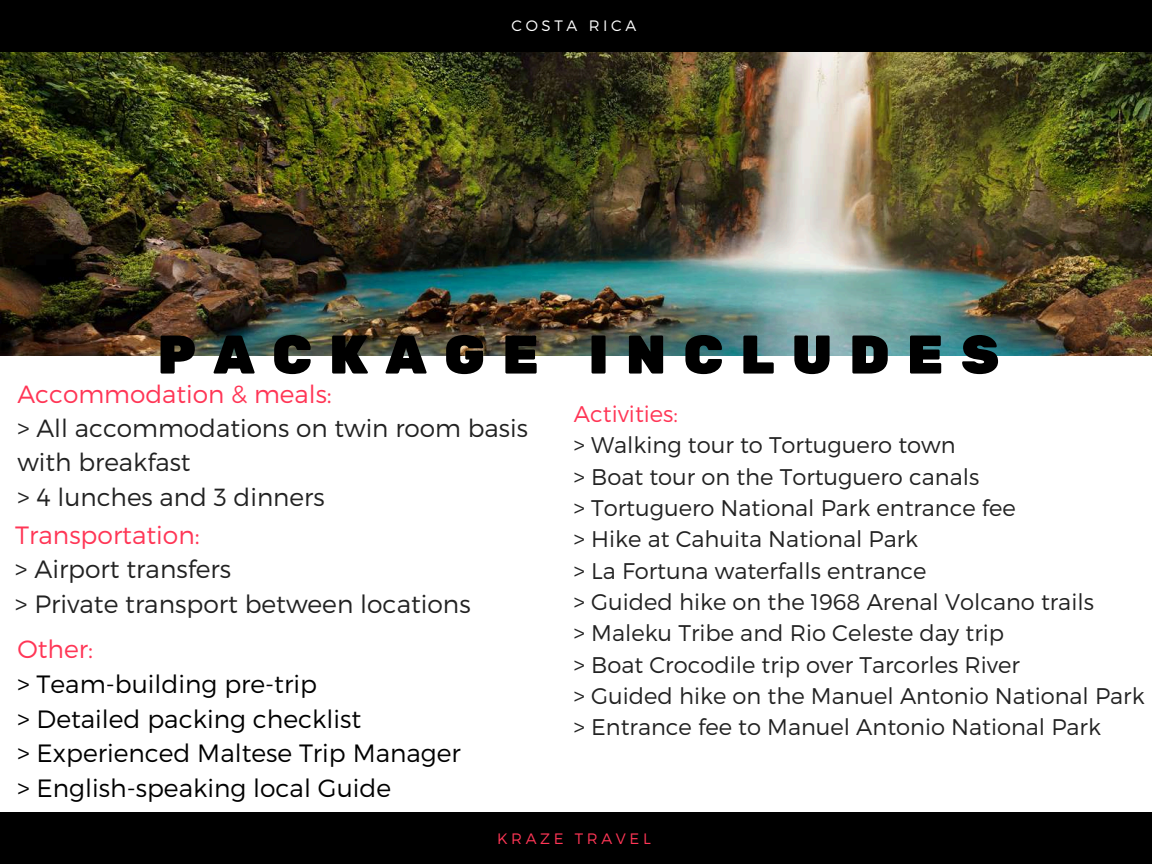
<style>
.page{position:relative;width:1152px;height:864px;background:#fff}
.page>*{position:absolute;margin:0;border:0;box-sizing:border-box;transform-origin:0 0}
.t1{font:54.3px "Rubik One";letter-spacing:.3em;color:#000}
.t2{font:300 25.05px/34.8px "Montserrat";color:#000}
.t3{font:300 25.05px/34.8px "Montserrat";color:#222}
.t4{font:300 25.05px "Montserrat";color:#ff3656}
.t5{font:300 24.75px/34.3px "Montserrat";color:#222}
.t6{font:300 24.75px "Montserrat";color:#ff3656}
.t7{font:300 22.65px/31.3px "Montserrat";color:#222}
.t8{font:300 22.65px "Montserrat";color:#ff3656}
.t9{font:300 15.15px "Montserrat";letter-spacing:.24em;color:#ff3656}
.t10{font:300 15.15px "Montserrat";letter-spacing:.24em;color:#fff}
</style>
<div class="page">
<img style="left:0;top:52px;width:1152px;height:303px">
<div style="left:0;top:0;width:1152px;height:52px;background:#000"></div>
<div style="left:0;top:813px;width:1152px;height:51px;background:#000"></div>
<p class="t10" style="left:512px;top:16px;width:126px">COSTA RICA</p>
<h1 class="t1" style="left:157px;top:323px;width:844px">PACKAGE INCLUDES</h1>
<p class="t6" style="left:17px;top:378px;width:316px">Accommodation &amp; meals:</p>
<p class="t5" style="left:17px;top:410px;width:512px">&gt; All accommodations on twin room basis with breakfast<br>&gt; 4 lunches and 3 dinners</p>
<p class="t4" style="left:15px;top:518px;width:186px">Transportation:</p>
<p class="t3" style="left:15px;top:551px;width:457px">&gt; Airport transfers<br>&gt; Private transport between locations</p>
<p class="t4" style="left:17px;top:633px;width:77px">Other:</p>
<p class="t2" style="left:17px;top:665px;width:445px">&gt; Team-building pre-trip<br>&gt; Detailed packing checklist<br>&gt; Experienced Maltese Trip Manager &gt; English-speaking local Guide</p>
<p class="t8" style="left:574px;top:399px;width:105px">Activities:</p>
<p class="t7" style="left:574px;top:429px;width:572px">&gt; Walking tour to Tortuguero town<br>&gt; Boat tour on the Tortuguero canals<br>&gt; Tortuguero National Park entrance fee<br>&gt; Hike at Cahuita National Park<br>&gt; La Fortuna waterfalls entrance<br>&gt; Guided hike on the 1968 Arenal Volcano trails<br>&gt; Maleku Tribe and Rio Celeste day trip<br>&gt; Boat Crocodile trip over Tarcorles River<br>&gt; Guided hike on the Manuel Antonio National Park &gt; Entrance fee to Manuel Antonio National Park</p>
<p class="t9" style="left:497px;top:829px;width:155px">KRAZE TRAVEL</p>
</div>
